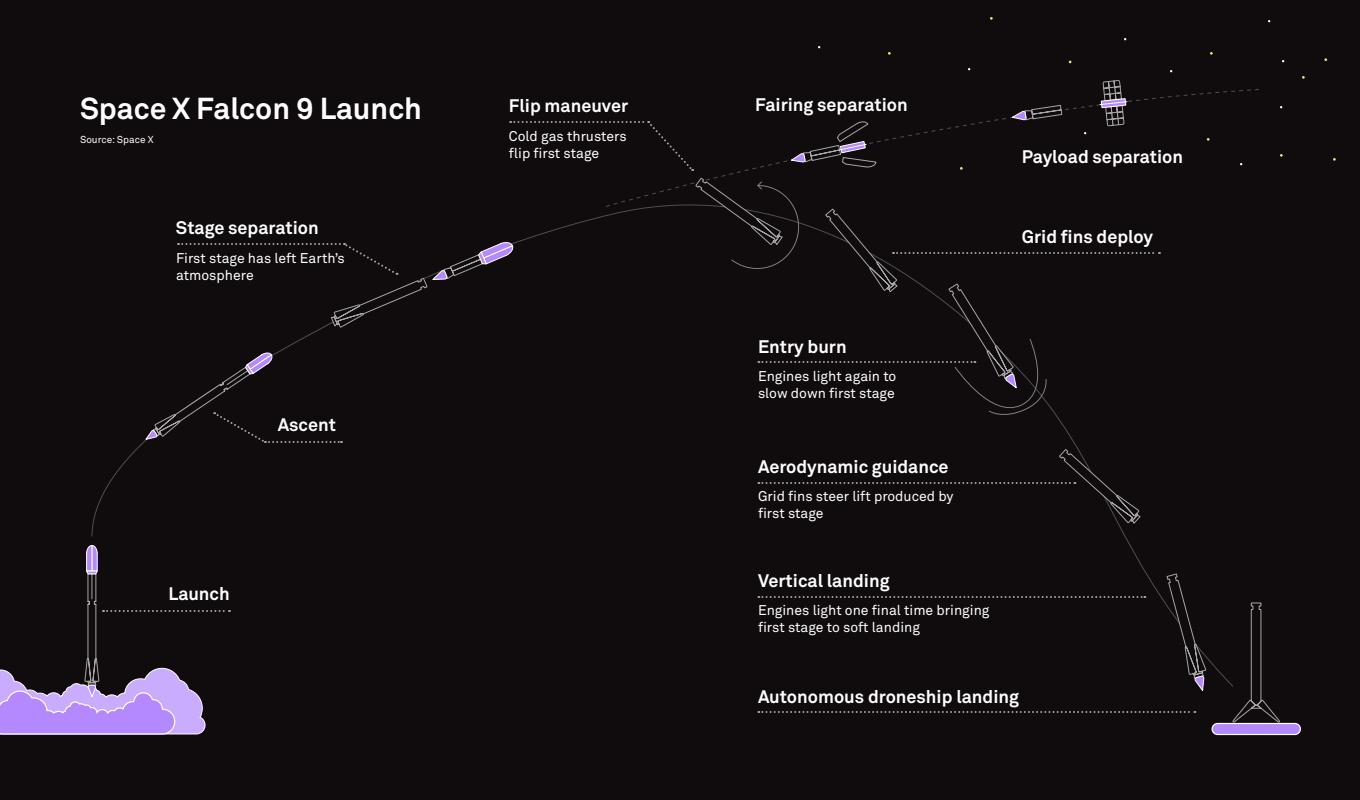
<style>
.page{position:relative;width:1360px;height:800px;background:#100b0d}
.page>*{position:absolute;margin:0;border:0;box-sizing:border-box;transform-origin:0 0}
.t1{font:700 30px "Wipro Akkurat";color:#fff}
.t2{font:700 18px "Wipro Akkurat";color:#fff}
.t3{font:14px/16.8px "Wipro Akkurat";color:#fff}
.t4{font:10px "Wipro Akkurat";color:#fff}
</style>
<div class="page">
<svg style="left:1232px;top:602px;width:49px;height:121px"></svg>
<svg style="left:606px;top:89px;width:653px;height:118px"></svg>
<svg style="left:790px;top:120px;width:87px;height:48px"></svg>
<svg style="left:1011px;top:104px;width:52px;height:17px"></svg>
<svg style="left:1166px;top:573px;width:41px;height:118px"></svg>
<div style="left:1212px;top:724px;width:88px;height:10px;background:#b489ff;border-radius:5px"></div>
<div style="left:1212px;top:723px;width:89px;height:12px;border:1px solid #fff;border-radius:5px"></div>
<svg style="left:0;top:545px;width:230px;height:190px"></svg>
<svg style="left:178px;top:242px;width:336px;height:87px"></svg>
<svg style="left:694px;top:177px;width:466px;height:243px"></svg>
<svg style="left:758px;top:448px;width:383px;height:77px"></svg>
<svg style="left:758px;top:596px;width:387px;height:2px"></svg>
<svg style="left:758px;top:711px;width:437px;height:2px"></svg>
<svg style="left:145px;top:351px;width:197px;height:92px"></svg>
<svg style="left:510px;top:121px;width:184px;height:50px"></svg>
<svg style="left:1099px;top:80px;width:29px;height:47px"></svg>
<h1 class="t1" style="left:80px;top:90px;width:343px">Space X Falcon 9 Launch</h1>
<p class="t4" style="left:80px;top:133px;width:75px">Source: Space X</p>
<p class="t2" style="left:176px;top:217px;width:144px">Stage separation</p>
<p class="t3" style="left:176px;top:250px;width:170px">First stage has left Earth’s atmosphere</p>
<p class="t2" style="left:278px;top:413px;width:60px">Ascent</p>
<p class="t2" style="left:168px;top:582px;width:63px">Launch</p>
<p class="t2" style="left:509px;top:95px;width:121px">Flip maneuver</p>
<p class="t3" style="left:509px;top:128px;width:119px">Cold gas thrusters flip first stage</p>
<p class="t2" style="left:755px;top:94px;width:154px">Fairing separation</p>
<p class="t2" style="left:1022px;top:146px;width:163px">Payload separation</p>
<p class="t2" style="left:1022px;top:225px;width:133px">Grid fins deploy</p>
<p class="t2" style="left:758px;top:335px;width:90px">Entry burn</p>
<p class="t3" style="left:758px;top:368px;width:140px">Engines light again to slow down first stage</p>
<p class="t2" style="left:758px;top:455px;width:192px">Aerodynamic guidance</p>
<p class="t3" style="left:758px;top:488px;width:197px">Grid fins steer lift produced by first stage</p>
<p class="t2" style="left:758px;top:569px;width:133px">Vertical landing</p>
<p class="t3" style="left:758px;top:602px;width:233px">Engines light one final time bringing first stage to soft landing</p>
<p class="t2" style="left:758px;top:686px;width:263px">Autonomous droneship landing</p>
</div>
